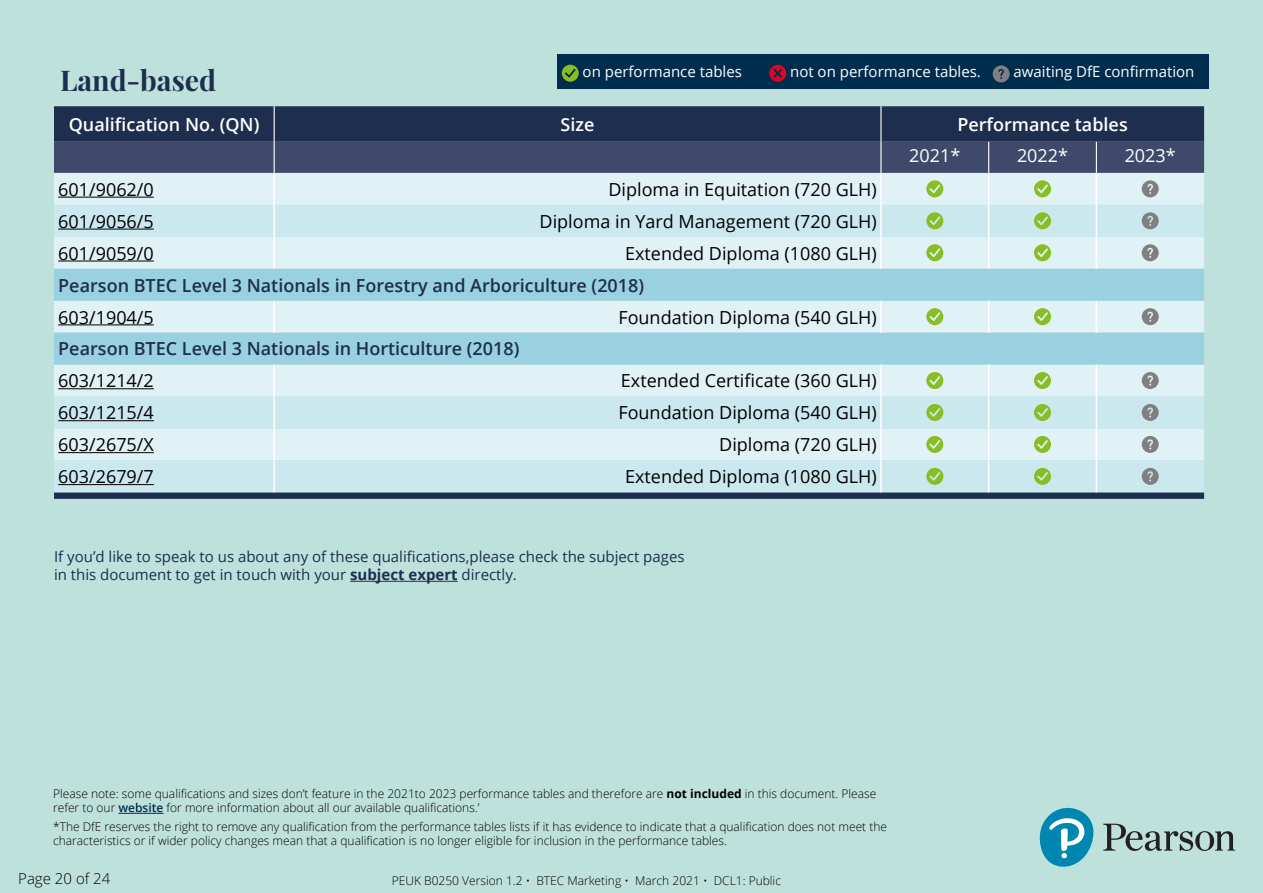
<style>
.page{position:relative;width:1263px;height:893px;background:#bfe1db}
.page>*{position:absolute;margin:0;border:0;box-sizing:border-box;transform-origin:0 0}
.Subject{font:700 28.5px "Playfair Display";color:#1d2e4f}
.qual_size{font:18px "Open Sans";color:#000}
.Qual_title{font:600 18px "Open Sans";color:#1d2e4f}
.Qual_no{font:18px "Open Sans";color:#000}
.t1{font:600 18px "Open Sans";color:#fff}
.table_sub_head{font:18px "Open Sans";color:#fff}
.t2{font:15px/18px "Open Sans";color:#1d2e4f}
.t3{font:15px "Open Sans";color:#fff}
.t4{font:300 15px "Open Sans";color:#000}
.t5{font:300 12px/14.4px "Open Sans";color:#000}
.s1{font-weight:700}
.s2{font-weight:600;color:#002c4d}
</style>
<div class="page">
<div style="left:557px;top:54px;width:652px;height:34px;background:#002c4d"></div>
<svg style="left:562px;top:65px;width:17px;height:17px"></svg>
<svg style="left:769px;top:65px;width:17px;height:17px"></svg>
<svg style="left:993px;top:65px;width:17px;height:17px"></svg>
<svg style="left:54px;top:106px;width:1150px;height:393px;background:#213252"></svg>
<div style="left:54px;top:142px;width:1150px;height:31px;background:#3f4a6a"></div>
<div style="left:54px;top:173px;width:1150px;height:32px;background:#e1f2f6"></div>
<svg style="left:54px;top:205px;width:1150px;height:287px;background:#d6ecf2"></svg>
<svg style="left:54px;top:269px;width:1150px;height:96px;background:#b1dbe7"></svg>
<hr style="left:273px;top:173px;width:2px;height:32px;background:#fff">
<hr style="left:880px;top:173px;width:2px;height:32px;background:#fff">
<hr style="left:988px;top:173px;width:1px;height:32px;background:#fff">
<hr style="left:273px;top:205px;width:2px;height:32px;background:#fff">
<hr style="left:880px;top:205px;width:2px;height:32px;background:#fff">
<hr style="left:988px;top:205px;width:1px;height:32px;background:#fff">
<hr style="left:273px;top:237px;width:2px;height:32px;background:#fff">
<hr style="left:880px;top:237px;width:2px;height:32px;background:#fff">
<hr style="left:988px;top:237px;width:1px;height:32px;background:#fff">
<hr style="left:273px;top:301px;width:2px;height:32px;background:#fff">
<hr style="left:880px;top:301px;width:2px;height:32px;background:#fff">
<hr style="left:988px;top:301px;width:1px;height:32px;background:#fff">
<hr style="left:273px;top:365px;width:2px;height:31px;background:#fff">
<hr style="left:880px;top:365px;width:2px;height:31px;background:#fff">
<hr style="left:988px;top:365px;width:1px;height:31px;background:#fff">
<hr style="left:273px;top:396px;width:2px;height:32px;background:#fff">
<hr style="left:880px;top:396px;width:2px;height:32px;background:#fff">
<hr style="left:988px;top:396px;width:1px;height:32px;background:#fff">
<hr style="left:273px;top:428px;width:2px;height:32px;background:#fff">
<hr style="left:880px;top:428px;width:2px;height:32px;background:#fff">
<hr style="left:988px;top:428px;width:1px;height:32px;background:#fff">
<hr style="left:273px;top:460px;width:2px;height:32px;background:#fff">
<hr style="left:880px;top:460px;width:2px;height:32px;background:#fff">
<hr style="left:988px;top:460px;width:1px;height:32px;background:#fff">
<hr style="left:274px;top:106px;width:1px;height:36px;background:#fff">
<hr style="left:274px;top:142px;width:1px;height:31px;background:#fff">
<hr style="left:880px;top:106px;width:1px;height:36px;background:#fff">
<hr style="left:880px;top:142px;width:1px;height:31px;background:#fff">
<hr style="left:988px;top:142px;width:1px;height:31px;background:#fff">
<hr style="left:1096px;top:142px;width:1px;height:31px;background:#fff">
<hr style="left:1096px;top:173px;width:1px;height:32px;background:#fff">
<hr style="left:1096px;top:205px;width:1px;height:32px;background:#fff">
<hr style="left:1096px;top:237px;width:1px;height:32px;background:#fff">
<hr style="left:1096px;top:301px;width:1px;height:32px;background:#fff">
<hr style="left:1096px;top:365px;width:1px;height:31px;background:#fff">
<hr style="left:1096px;top:396px;width:1px;height:32px;background:#fff">
<hr style="left:1096px;top:428px;width:1px;height:32px;background:#fff">
<hr style="left:1096px;top:460px;width:1px;height:32px;background:#fff">
<hr style="left:58px;top:197px;width:96px;height:1px;background:#000">
<svg style="left:926px;top:180px;width:17px;height:17px"></svg>
<svg style="left:1034px;top:180px;width:17px;height:17px"></svg>
<svg style="left:1142px;top:180px;width:17px;height:17px"></svg>
<hr style="left:58px;top:229px;width:96px;height:1px;background:#000">
<svg style="left:926px;top:212px;width:17px;height:17px"></svg>
<svg style="left:1034px;top:212px;width:17px;height:17px"></svg>
<svg style="left:1142px;top:212px;width:17px;height:17px"></svg>
<hr style="left:58px;top:261px;width:96px;height:1px;background:#000">
<svg style="left:926px;top:244px;width:17px;height:17px"></svg>
<svg style="left:1034px;top:244px;width:17px;height:17px"></svg>
<svg style="left:1142px;top:244px;width:17px;height:17px"></svg>
<hr style="left:58px;top:324px;width:96px;height:1px;background:#000">
<svg style="left:926px;top:308px;width:17px;height:17px"></svg>
<svg style="left:1034px;top:308px;width:17px;height:17px"></svg>
<svg style="left:1142px;top:308px;width:17px;height:17px"></svg>
<hr style="left:58px;top:388px;width:96px;height:1px;background:#000">
<svg style="left:926px;top:372px;width:17px;height:17px"></svg>
<svg style="left:1034px;top:372px;width:17px;height:17px"></svg>
<svg style="left:1142px;top:372px;width:17px;height:17px"></svg>
<hr style="left:58px;top:420px;width:96px;height:1px;background:#000">
<svg style="left:926px;top:404px;width:17px;height:17px"></svg>
<svg style="left:1034px;top:404px;width:17px;height:17px"></svg>
<svg style="left:1142px;top:404px;width:17px;height:17px"></svg>
<hr style="left:58px;top:452px;width:96px;height:1px;background:#000">
<svg style="left:926px;top:436px;width:17px;height:17px"></svg>
<svg style="left:1034px;top:436px;width:17px;height:17px"></svg>
<svg style="left:1142px;top:436px;width:17px;height:17px"></svg>
<hr style="left:58px;top:484px;width:96px;height:1px;background:#000">
<svg style="left:926px;top:468px;width:17px;height:17px"></svg>
<svg style="left:1034px;top:468px;width:17px;height:17px"></svg>
<svg style="left:1142px;top:468px;width:17px;height:17px"></svg>
<svg style="left:1103px;top:824px;width:132px;height:27px"></svg>
<svg style="left:1039px;top:807px;width:55px;height:60px"></svg>
<hr style="left:118px;top:813px;width:45px;height:1px;background:#002c4d">
<hr style="left:350px;top:581px;width:108px;height:1px;background:#1d2e4f">
<p class="t3" style="left:583px;top:62px;width:161px">on performance tables</p>
<p class="t3" style="left:790px;top:62px;width:192px">not on performance tables.</p>
<p class="t3" style="left:1013px;top:62px;width:182px">awaiting DfE confirmation</p>
<p class="Subject" style="left:60px;top:62px;width:158px">Land-based</p>
<p class="t1" style="left:69px;top:112px;width:192px">Qualification No. (QN)</p>
<p class="t1" style="left:561px;top:112px;width:35px">Size</p>
<p class="t1" style="left:957px;top:112px;width:172px">Performance tables</p>
<p class="table_sub_head" style="left:909px;top:143px;width:53px">2021*</p>
<p class="table_sub_head" style="left:1017px;top:143px;width:53px">2022*</p>
<p class="table_sub_head" style="left:1125px;top:143px;width:53px">2023*</p>
<p class="Qual_no" style="left:58px;top:177px;width:97px">601/9062/0</p>
<p class="qual_size" style="left:608px;top:177px;width:270px">Diploma in Equitation (720 GLH)</p>
<p class="Qual_no" style="left:58px;top:209px;width:97px">601/9056/5</p>
<p class="qual_size" style="left:540px;top:209px;width:339px">Diploma in Yard Management (720 GLH)</p>
<p class="Qual_no" style="left:58px;top:241px;width:97px">601/9059/0</p>
<p class="qual_size" style="left:625px;top:241px;width:253px">Extended Diploma (1080 GLH)</p>
<p class="Qual_title" style="left:58px;top:273px;width:587px">Pearson BTEC Level 3 Nationals in Forestry and Arboriculture (2018)</p>
<p class="Qual_no" style="left:58px;top:305px;width:97px">603/1904/5</p>
<p class="qual_size" style="left:618px;top:305px;width:260px">Foundation Diploma (540 GLH)</p>
<p class="Qual_title" style="left:58px;top:337px;width:463px">Pearson BTEC Level 3 Nationals in Horticulture (2018)</p>
<p class="Qual_no" style="left:58px;top:369px;width:97px">603/1214/2</p>
<p class="qual_size" style="left:621px;top:369px;width:257px">Extended Certificate (360 GLH)</p>
<p class="Qual_no" style="left:58px;top:400px;width:97px">603/1215/4</p>
<p class="qual_size" style="left:618px;top:400px;width:260px">Foundation Diploma (540 GLH)</p>
<p class="Qual_no" style="left:58px;top:432px;width:97px">603/2675/X</p>
<p class="qual_size" style="left:719px;top:432px;width:159px">Diploma (720 GLH)</p>
<p class="Qual_no" style="left:58px;top:464px;width:97px">603/2679/7</p>
<p class="qual_size" style="left:625px;top:464px;width:253px">Extended Diploma (1080 GLH)</p>
<p class="t2" style="left:54px;top:547px;width:632px">If you’d like to speak to us about any of these qualifications,please check the subject pages in this document to get in touch with your <span class="s1">subject expert</span> directly.</p>
<p class="t5" style="left:53px;top:786px;width:825px">Please note: some qualifications and sizes don’t feature in the 2021to 2023 performance tables and therefore are <span class="s1">not included</span> in this document. Please refer to our <span class="s2">website</span> for more information about all our available qualifications.’</p>
<p class="t5" style="left:53px;top:819px;width:835px">*The DfE reserves the right to remove any qualification from the performance tables lists if it has evidence to indicate that a qualification does not meet the characteristics or if wider policy changes mean that a qualification is no longer eligible for inclusion in the performance tables.</p>
<p class="t4" style="left:18px;top:868px;width:94px">Page 20 of 24</p>
<p class="t5" style="left:392px;top:873px;width:391px">PEUK B0250 Version 1.2 • BTEC Marketing • March 2021 • DCL1: Public</p>
</div>
